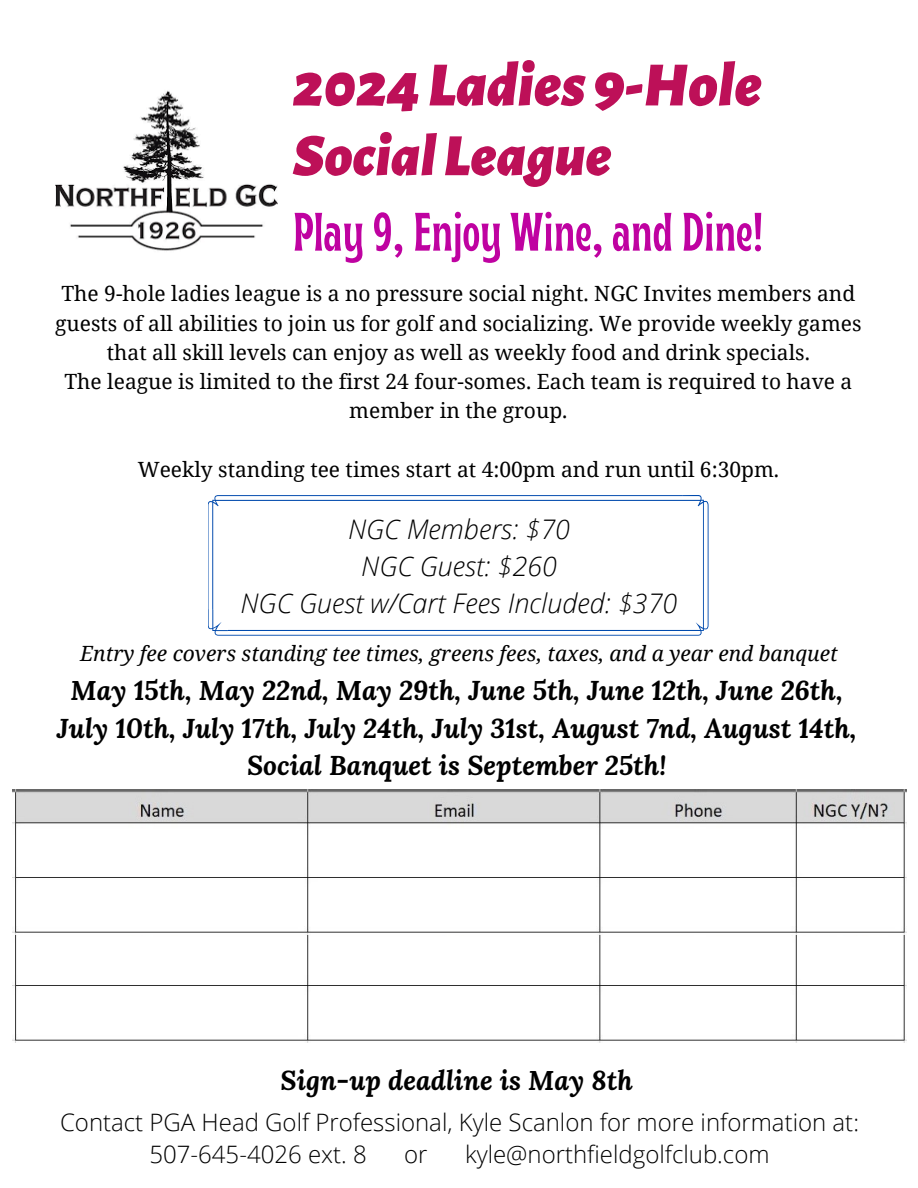
<style>
.page{position:relative;width:918px;height:1188px;background:#fff}
.page>*{position:absolute;margin:0;border:0;box-sizing:border-box;transform-origin:0 0}
.t1{font:italic 900 63px "Alegreya Sans";color:#bd1058}
.t2{font:italic 900 60px "Alegreya Sans";color:#bd1058}
.t3{font:700 condensed 54px "Brice";color:#bf02a1}
.t4{font:italic 700 27px/37.2px "Lora";color:#000;text-align:center}
.t5{font:italic 300 27px/37.2px "Open Sans";color:#000;text-align:center}
.t6{font:300 24px/32.7px "Open Sans";color:#000}
.t7{font:21px/29.2px "Noto Serif";color:#000;text-align:center}
.t8{font:italic 21px "Noto Serif";color:#000}
</style>
<div class="page">
<img style="left:55px;top:90px;width:223px;height:161px">
<img style="left:12px;top:935px;width:895px;height:108px">
<svg style="left:208px;top:495px;width:500px;height:141px"></svg>
<img style="left:12px;top:790px;width:895px;height:145px">
<p class="t1" style="left:293px;top:55px;width:471px">2024Ladies9-Hole</p>
<p class="t2" style="left:293px;top:127px;width:320px">Social League</p>
<p class="t3" style="left:293px;top:210px;width:472px">Play 9, Enjoy Wine, and Dine!</p>
<p class="t7" style="left:55px;top:279px;width:808px">The 9-hole ladies league is a no pressure social night. NGC Invites members and guests of all abilities to join us for golf and socializing. We provide weekly games that all skill levels can enjoy as well as weekly food and drink specials.</p>
<h3 class="t7" style="left:64px;top:366px;width:789px">The league is limited to the first 24 four-somes. Each team is required to have a member in the group.</h3>
<p class="t7" style="left:138px;top:454px;width:643px">Weekly standing tee times start at 4:00pm and run until 6:30pm.</p>
<h4 class="t5" style="left:241px;top:510px;width:438px">NGC Members: $70<br>NGC Guest: $260<br>NGC Guest w/Cart Fees Included: $370</h4>
<h5 class="t8" style="left:80px;top:638px;width:759px">Entry fee covers standing tee times, greens fees, taxes, and a year end banquet</h5>
<h2 class="t4" style="left:57px;top:672px;width:801px">May 15th, May 22nd, May 29th, June 5th, June 12th, June 26th,<br>July 10th, July 17th, July 24th, July 31st, August 7nd, August 14th,<br>Social Banquet is September 25th!</h2>
<h3 class="t4" style="left:281px;top:1061px;width:354px">Sign-up deadline is May 8th</h3>
<p class="t6" style="left:149px;top:1105px;width:711px;text-indent:-89px">Contact PGA Head Golf Professional, Kyle Scanlon for more information at:<br>507-645-4026 ext. 8</p>
<p class="t6" style="left:404px;top:1138px;width:25px">or</p>
<p class="t6" style="left:465px;top:1138px;width:306px">kyle@northfieldgolfclub.com</p>
</div>
